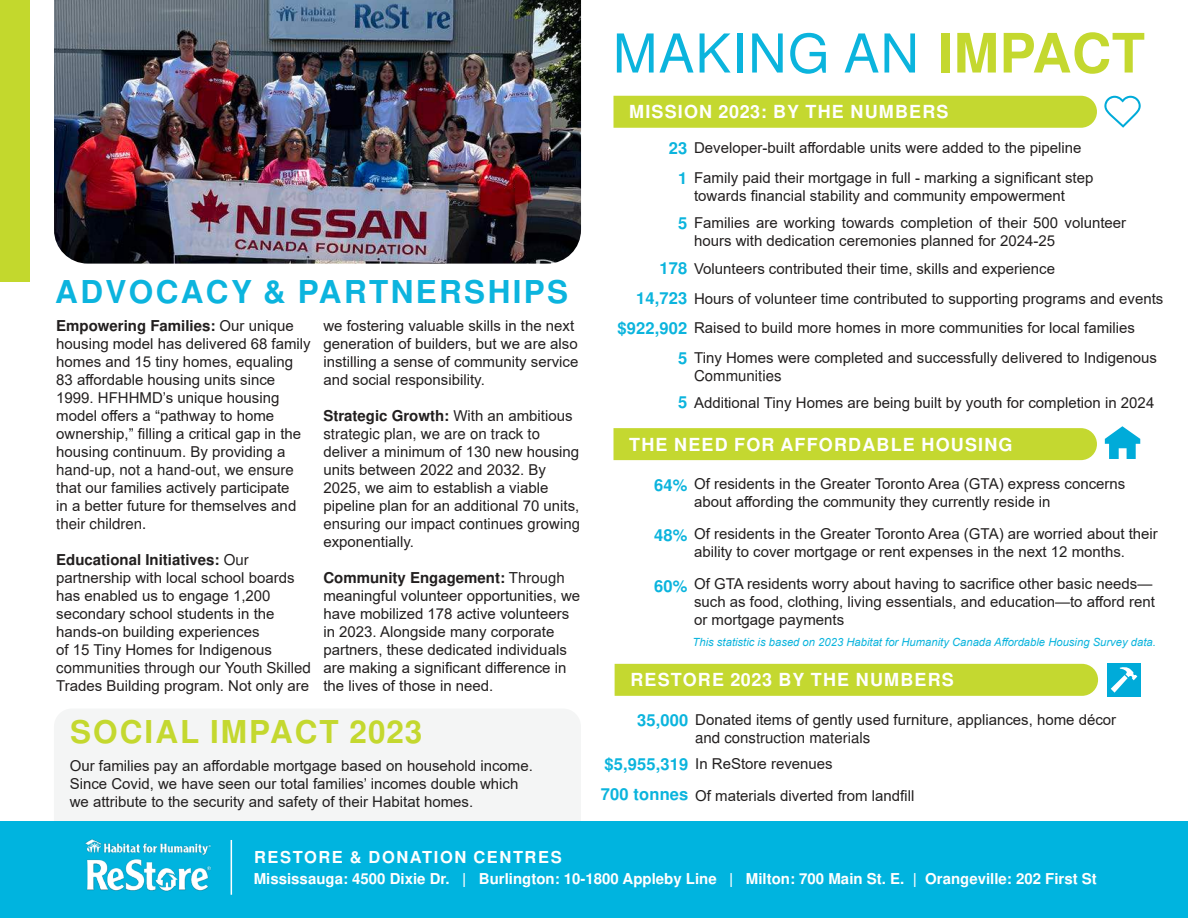
<style>
.page{position:relative;width:1188px;height:918px;background:#fff}
.page>*{position:absolute;margin:0;border:0;box-sizing:border-box;transform-origin:0 0}
.t1{font:53.55px "Arial";letter-spacing:.02em;color:#0bb4dd}
.t2{font:700 31.5px "Arial";letter-spacing:.075em;color:#0cb4de}
.t3{font:700 31.5px "Arial";letter-spacing:.065em;color:#c4d82f}
.t4{font:700 18px "Arial";letter-spacing:.065em;color:#fff}
.t5{font:700 16.5px "Arial";letter-spacing:.095em;color:#fff}
.t6{font:700 16.5px "Arial";color:#0bb4dd}
.t7{font:15px/18px "Arial";color:#221f1f}
.t8{font:700 15px "Arial";color:#fff}
.t9{font:italic 11.25px "Arial";color:#0bb4dd}
.s1{font-weight:700;font-size:54.3px;color:#c4d82f}
.s2{font-weight:700;font-size:16.5px;color:#0bb4dd}
.s3{font-weight:700}
</style>
<div class="page">
<div style="left:54px;top:708px;width:527px;height:194px;background:#f4f5f5;border-radius:18px"></div>
<div style="left:614px;top:96px;width:483px;height:32px;background:#c4d830"></div>
<div style="left:615px;top:664px;width:483px;height:32px;background:#c4d830"></div>
<div style="left:614px;top:428px;width:483px;height:32px;background:#c4d830"></div>
<div style="left:0;top:822px;width:1188px;height:96px;background:#00b4df"></div>
<div style="left:0;top:0;width:30px;height:282px;background:#c3d82d"></div>
<svg style="left:1105px;top:426px;width:35px;height:33px"></svg>
<svg style="left:1104px;top:96px;width:37px;height:32px"></svg>
<div style="left:1107px;top:663px;width:33px;height:33px;background:#00abd9"></div>
<svg style="left:1111px;top:667px;width:26px;height:26px"></svg>
<img style="left:54px;top:0;width:527px;height:264px">
<img style="left:85px;top:839px;width:127px;height:53px">
<hr style="left:231px;top:840px;width:1px;height:55px;background:#fff">
<h1 class="t1" style="left:613px;top:33px;width:534px">MAKING AN <span class="s1">IMPACT</span></h1>
<p class="t4" style="left:629px;top:105px;width:321px">MISSION 2023: BY THE NUMBERS</p>
<p class="t7" style="left:669px;top:139px;width:414px"><span class="s2">23</span> Developer-built affordable units were added to the pipeline</p>
<p class="t7" style="left:678px;top:169px;width:417px"><span class="s2">1</span> Family paid their mortgage in full - marking a significant step</p>
<p class="t7" style="left:694px;top:187px;width:372px">towards financial stability and community empowerment</p>
<p class="t7" style="left:678px;top:213px;width:449px"><span class="s2">5</span> Families are working towards completion of their 500 volunteer</p>
<h2 class="t2" style="left:55px;top:279px;width:515px">ADVOCACY &amp; PARTNERSHIPS</h2>
<p class="t7" style="left:56px;top:316px;width:256px"><span class="s3">Empowering Families:</span> Our unique housing model has delivered 68 family homes and 15 tiny homes, equaling 83 affordable housing units since 1999. HFHHMD’s unique housing model offers a “pathway to home ownership,” filling a critical gap in the housing continuum. By providing a hand-up, not a hand-out, we ensure that our families actively participate<br>in a better future for themselves and their children.</p>
<p class="t7" style="left:56px;top:552px;width:256px"><span class="s3">Educational Initiatives:</span> Our partnership with local school boards has enabled us to engage 1,200 secondary school students in the hands-on building experiences<br>of 15 Tiny Homes for Indigenous communities through our Youth Skilled Trades Building program. Not only are</p>
<p class="t7" style="left:323px;top:316px;width:257px">we fostering valuable skills in the next generation of builders, but we are also instilling a sense of community service and social responsibility.</p>
<p class="t7" style="left:323px;top:406px;width:258px"><span class="s3">Strategic Growth:</span> With an ambitious strategic plan, we are on track to deliver a minimum of 130 new housing units between 2022 and 2032. By 2025, we aim to establish a viable pipeline plan for an additional 70 units, ensuring our impact continues growing exponentially.</p>
<p class="t7" style="left:323px;top:570px;width:258px"><span class="s3">Community Engagement:</span> Through meaningful volunteer opportunities, we have mobilized 178 active volunteers in 2023. Alongside many corporate partners, these dedicated individuals are making a significant difference in the lives of those in need.</p>
<h2 class="t3" style="left:70px;top:719px;width:354px">SOCIAL IMPACT 2023</h2>
<p class="t7" style="left:70px;top:757px;width:465px">Our families pay an affordable mortgage based on household income.<br>Since Covid, we have seen our total families’ incomes double which we attribute to the security and safety of their Habitat homes.</p>
<p class="t7" style="left:694px;top:231px;width:363px">hours with dedication ceremonies planned for 2024-25</p>
<p class="t7" style="left:660px;top:259px;width:397px"><span class="s2">178</span> Volunteers contributed their time, skills and experience</p>
<p class="t7" style="left:636px;top:289px;width:529px"><span class="s2">14,723</span> Hours of volunteer time contributed to supporting programs and events</p>
<p class="t7" style="left:617px;top:319px;width:519px"><span class="s2">$922,902</span> Raised to build more homes in more communities for local families</p>
<p class="t7" style="left:678px;top:349px;width:480px"><span class="s2">5</span> Tiny Homes were completed and successfully delivered to Indigenous</p>
<p class="t7" style="left:694px;top:368px;width:89px">Communities</p>
<p class="t7" style="left:678px;top:393px;width:478px"><span class="s2">5</span> Additional Tiny Homes are being built by youth for completion in 2024</p>
<p class="t4" style="left:629px;top:437px;width:385px">THE NEED FOR AFFORDABLE HOUSING</p>
<p class="t7" style="left:694px;top:475px;width:433px">Of residents in the Greater Toronto Area (GTA) express concerns about affording the community they currently reside in</p>
<p class="t7" style="left:694px;top:525px;width:465px">Of residents in the Greater Toronto Area (GTA) are worried about their ability to cover mortgage or rent expenses in the next 12 months.</p>
<p class="t7" style="left:694px;top:575px;width:462px">Of GTA residents worry about having to sacrifice other basic needs— such as food, clothing, living essentials, and education—to afford rent or mortgage payments</p>
<p class="t9" style="left:693px;top:635px;width:465px">This statistic is based on 2023 Habitat for Humanity Canada Affordable Housing Survey data.</p>
<p class="t6" style="left:654px;top:479px;width:35px">64%</p>
<p class="t6" style="left:654px;top:529px;width:35px">48%</p>
<p class="t6" style="left:654px;top:579px;width:35px">60%</p>
<p class="t4" style="left:630px;top:673px;width:325px">RESTORE 2023 BY THE NUMBERS</p>
<p class="t7" style="left:637px;top:710px;width:481px"><span class="s2">35,000</span> Donated items of gently used furniture, appliances, home décor</p>
<p class="t7" style="left:601px;top:748px;width:315px;line-height:31.5px"><span class="s2">$5,955,319</span> In ReStore revenues<br><span class="s2">700 tonnes</span> Of materials diverted from landfill</p>
<p class="t7" style="left:695px;top:730px;width:177px">and construction materials</p>
<p class="t5" style="left:254px;top:850px;width:309px">RESTORE &amp; DONATION CENTRES</p>
<p class="t8" style="left:254px;top:872px;width:845px">Mississauga: 4500 Dixie Dr. | Burlington: 10-1800 Appleby Line | Milton: 700 Main St. E. | Orangeville: 202 First St</p>
</div>
